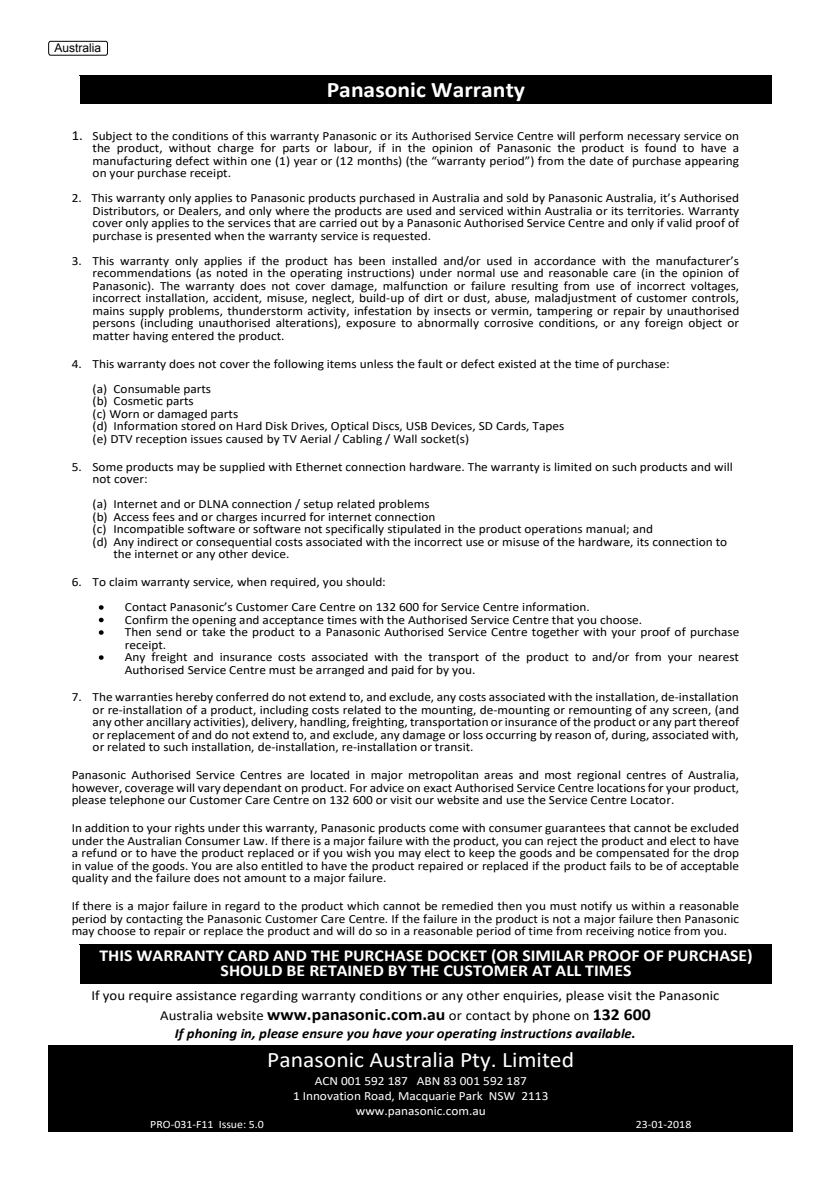
<style>
.page{position:relative;width:840px;height:1191px;background:#fff}
.page>*{position:absolute;margin:0;border:0;box-sizing:border-box;transform-origin:0 0}
.t1{font:22.2px "Calibri";color:#fff;scale:1.06 1}
.t2{font:700 22.2px "Calibri";color:#fff;scale:1.06 1}
.t3{font:700 16.6px/15.4px "Calibri";color:#fff;text-align:center;scale:1.06 1}
.t4{font:13.8px/19.6px "Calibri";letter-spacing:.005em;color:#000;text-align:center;scale:1.06 1}
.t5{font:italic 700 13.8px "Calibri";color:#000;scale:1.06 1}
.t6{font:12.6px/12.6px "Calibri";color:#000;text-align:justify;scale:1.06 1}
.t7{font:12.6px/14.6px "Calibri";color:#fff;text-align:center;scale:1.06 1}
.t8{font:12px "Arial";color:#000}
.t9{font:11.2px "Calibri";color:#fff;scale:1.06 1}
.s1{font-size:13.8px}
.s2{font-weight:700;font-size:16.6px}
</style>
<div class="page">
<svg style="left:48px;top:41px;width:60px;height:15px"></svg>
<div style="left:80px;top:76px;width:691px;height:27px;background:#000"></div>
<hr style="left:80px;top:103px;width:691px;height:1px;background:#000">
<svg style="left:771px;top:76px;width:1px;height:28px"></svg>
<svg style="left:99px;top:605px;width:5px;height:5px"></svg>
<svg style="left:99px;top:618px;width:5px;height:4px"></svg>
<svg style="left:99px;top:630px;width:5px;height:5px"></svg>
<svg style="left:99px;top:655px;width:5px;height:5px"></svg>
<div style="left:80px;top:944px;width:691px;height:39px;background:#000"></div>
<hr style="left:80px;top:983px;width:691px;height:1px;background:#000">
<hr style="left:771px;top:944px;width:1px;height:40px;background:#000">
<div style="left:49px;top:1046px;width:743px;height:85px;background:#000"></div>
<hr style="left:48px;top:1045px;width:744px;height:1px;background:#000">
<hr style="left:48px;top:1046px;width:1px;height:86px;background:#000">
<hr style="left:48px;top:1131px;width:744px;height:1px;background:#000">
<hr style="left:792px;top:1046px;width:1px;height:86px;background:#000">
<p class="t8" style="left:54px;top:41px;width:48px">Australia</p>
<h1 class="t2" style="left:326px;top:81px;width:188px">Panasonic Warranty</h1>
<p class="t6" style="left:93px;top:130px;width:611px;text-indent:-21px"><span class="s1">1.</span> Subject to the conditions of this warranty Panasonic or its Authorised Service Centre will perform necessary service on the product, without charge for parts or labour, if in the opinion of Panasonic the product is found to have a manufacturing defect within one (1) year or (12 months) (the “warranty period”) from the date of purchase appearing on your purchase receipt.</p>
<p class="t6" style="left:93px;top:193px;width:611px;text-indent:-21px">2. This warranty only applies to Panasonic products purchased in Australia and sold by Panasonic Australia, it’s Authorised Distributors, or Dealers, and only where the products are used and serviced within Australia or its territories. Warranty cover only applies to the services that are carried out by a Panasonic Authorised Service Centre and only if valid proof of purchase is presented when the warranty service is requested.</p>
<p class="t6" style="left:93px;top:255px;width:611px;text-indent:-21px">3. This warranty only applies if the product has been installed and/or used in accordance with the manufacturer’s recommendations (as noted in the operating instructions) under normal use and reasonable care (in the opinion of Panasonic). The warranty does not cover damage, malfunction or failure resulting from use of incorrect voltages, incorrect installation, accident, misuse, neglect, build-up of dirt or dust, abuse, maladjustment of customer controls, mains supply problems, thunderstorm activity, infestation by insects or vermin, tampering or repair by unauthorised persons (including unauthorised alterations), exposure to abnormally corrosive conditions, or any foreign object or matter having entered the product.</p>
<p class="t6" style="left:93px;top:352px;width:545px;line-height:25px;text-indent:-21px">4. This warranty does not cover the following items unless the fault or defect existed at the time of purchase: (a) Consumable parts</p>
<p class="t6" style="left:93px;top:396px;width:446px;text-align:left">(b) Cosmetic parts<br>(c) Worn or damaged parts<br>(d) Information stored on Hard Disk Drives, Optical Discs, USB Devices, SD Cards, Tapes (e) DTV reception issues caused by TV Aerial / Cabling / Wall socket(s)</p>
<p class="t6" style="left:93px;top:461px;width:605px;text-indent:-21px">5. Some products may be supplied with Ethernet connection hardware. The warranty is limited on such products and will not cover:</p>
<p class="t6" style="left:93px;top:498px;width:319px">(a) Internet and or DLNA connection / setup related problems</p>
<p class="t6" style="left:93px;top:511px;width:325px">(b) Access fees and or charges incurred for internet connection</p>
<p class="t6" style="left:93px;top:523px;width:530px">(c) Incompatible software or software not specifically stipulated in the product operations manual; and</p>
<p class="t6" style="left:93px;top:536px;width:600px">(d) Any indirect or consequential costs associated with the incorrect use or misuse of the hardware, its connection to</p>
<p class="t6" style="left:113px;top:548px;width:167px">the internet or any other device.</p>
<p class="t6" style="left:125px;top:570px;width:440px;line-height:25px;text-indent:-53px">6. To claim warranty service, when required, you should:<br>Contact Panasonic’s Customer Care Centre on 132 600 for Service Centre information.</p>
<p class="t6" style="left:125px;top:614px;width:580px;text-align:left">Confirm the opening and acceptance times with the Authorised Service Centre that you choose.<br>Then send or take the product to a Panasonic Authorised Service Centre together with your proof of purchase receipt.<br>Any freight and insurance costs associated with the transport of the product to and/or from your nearest Authorised Service Centre must be arranged and paid for by you.</p>
<p class="t6" style="left:93px;top:692px;width:611px;text-indent:-21px">7. The warranties hereby conferred do not extend to, and exclude, any costs associated with the installation, de-installation or re-installation of a product, including costs related to the mounting, de-mounting or remounting of any screen, (and any other ancillary activities), delivery, handling, freighting, transportation or insurance of the product or any part thereof or replacement of and do not extend to, and exclude, any damage or loss occurring by reason of, during, associated with, or related to such installation, de-installation, re-installation or transit.</p>
<p class="t6" style="left:72px;top:770px;width:631px">Panasonic Authorised Service Centres are located in major metropolitan areas and most regional centres of Australia, however, coverage will vary dependant on product. For advice on exact Authorised Service Centre locations for your product, please telephone our Customer Care Centre on 132 600 or visit our website and use the Service Centre Locator.</p>
<p class="t6" style="left:72px;top:822px;width:631px">In addition to your rights under this warranty, Panasonic products come with consumer guarantees that cannot be excluded under the Australian Consumer Law. If there is a major failure with the product, you can reject the product and elect to have a refund or to have the product replaced or if you wish you may elect to keep the goods and be compensated for the drop in value of the goods. You are also entitled to have the product repaired or replaced if the product fails to be of acceptable quality and the failure does not amount to a major failure.</p>
<p class="t6" style="left:72px;top:900px;width:631px">If there is a major failure in regard to the product which cannot be remedied then you must notify us within a reasonable period by contacting the Panasonic Customer Care Centre. If the failure in the product is not a major failure then Panasonic may choose to repair or replace the product and will do so in a reasonable period of time from receiving notice from you.</p>
<h2 class="t3" style="left:99px;top:949px;width:617px">THIS WARRANTY CARD AND THE PURCHASE DOCKET (OR SIMILAR PROOF OF PURCHASE)<br>SHOULD BE RETAINED BY THE CUSTOMER AT ALL TIMES</h2>
<p class="t4" style="left:91px;top:987px;width:593px">If you require assistance regarding warranty conditions or any other enquiries, please visit the Panasonic<br>Australia website <span class="s2">www.panasonic.com.au</span> or contact by phone on <span class="s2">132 600</span></p>
<p class="t5" style="left:175px;top:1027px;width:436px">If phoning in, please ensure you have your operating instructions available.</p>
<h1 class="t1" style="left:267px;top:1050px;width:291px">Panasonic Australia Pty. Limited</h1>
<p class="t7" style="left:293px;top:1075px;width:242px">ACN 001 592 187 ABN 83 001 592 187<br>1 Innovation Road, Macquarie Park NSW 2113 www.panasonic.com.au</p>
<p class="t9" style="left:150px;top:1120px;width:109px">PRO-031-F11 Issue: 5.0</p>
<p class="t9" style="left:635px;top:1120px;width:54px">23-01-2018</p>
</div>
